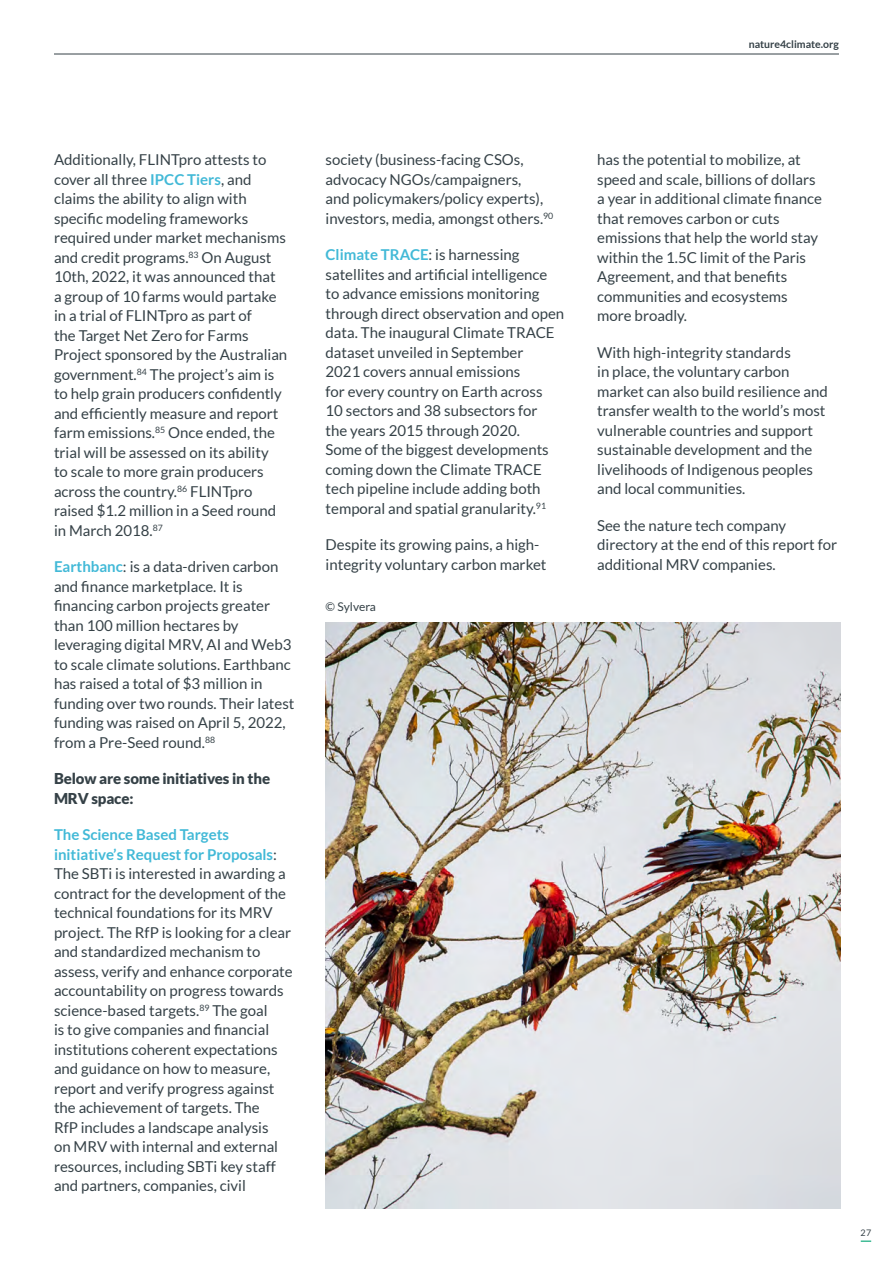
<style>
.page{position:relative;width:893px;height:1263px;background:#fff}
.page>*{position:absolute;margin:0;border:0;box-sizing:border-box;transform-origin:0 0}
.body{font:15px/19.5px "Lato";color:#354147}
.body-2{font:900 15px/19.5px "Lato";letter-spacing:-.01em;color:#354147}
.footnote{font:12px "Lato";color:#354147}
.t1{font:700 10.5px "Lato";color:#354147}
.t2{font:9px "Lato";color:#354147}
.s1{font-weight:700;color:#42b9d7}
</style>
<div class="page">
<img style="left:326px;top:622px;width:514px;height:587px">
<svg style="left:861px;top:1240px;width:10px;height:2px"></svg>
<hr style="left:54px;top:54px;width:785px;height:1px;background:#354147">
<p class="t1" style="left:749px;top:38px;width:92px">nature4climate.org</p>
<p class="body" style="left:54px;top:150px;width:235px">Additionally, FLINTpro attests to cover all three <span class="s1">IPCC Tiers</span>, and claims the ability to align with specific modeling frameworks required under market mechanisms and credit programs.<sup>83</sup> On August<br>10th, 2022, it was announced that<br>a group of 10 farms would partake in a trial of FLINTpro as part of<br>the Target Net Zero for Farms<br>Project sponsored by the Australian government.<sup>84</sup> The project’s aim is to help grain producers confidently and efficiently measure and report farm emissions.<sup>85</sup> Once ended, the trial will be assessed on its ability<br>to scale to more grain producers across the country.<sup>86</sup> FLINTpro raised $1.2 million in a Seed round in March 2018.<sup>87</sup></p>
<p class="body" style="left:54px;top:557px;width:242px"><span class="s1">Earthbanc</span>: is a data-driven carbon and finance marketplace. It is financing carbon projects greater than 100 million hectares by leveraging digital MRV, AI and Web3 to scale climate solutions. Earthbanc has raised a total of $3 million in funding over two rounds. Their latest funding was raised on April 5, 2022, from a Pre-Seed round.<sup>88</sup></p>
<p class="body-2" style="left:54px;top:769px;width:218px">Below are some initiatives in the<br>MRV space:</p>
<p class="body" style="left:54px;top:825px;width:240px"><span class="s1">The Science Based Targets initiative’s Request for Proposals</span>:<br>The SBTi is interested in awarding a contract for the development of the technical foundations for its MRV project. The RfP is looking for a clear and standardized mechanism to assess, verify and enhance corporate accountability on progress towards science-based targets.<sup>89</sup> The goal<br>is to give companies and financial institutions coherent expectations and guidance on how to measure, report and verify progress against the achievement of targets. The<br>RfP includes a landscape analysis<br>on MRV with internal and external resources, including SBTi key staff and partners, companies, civil</p>
<p class="body" style="left:326px;top:150px;width:229px">society (business-facing CSOs, advocacy NGOs/campaigners,<br>and policymakers/policy experts), investors, media, amongst others.<sup>90</sup></p>
<p class="body" style="left:326px;top:245px;width:240px"><span class="s1">Climate TRACE</span>: is harnessing satellites and artificial intelligence to advance emissions monitoring through direct observation and open data. The inaugural Climate TRACE dataset unveiled in September<br>2021 covers annual emissions<br>for every country on Earth across<br>10 sectors and 38 subsectors for<br>the years 2015 through 2020.<br>Some of the biggest developments coming down the Climate TRACE tech pipeline include adding both temporal and spatial granularity.<sup>91</sup></p>
<p class="body" style="left:326px;top:535px;width:222px">Despite its growing pains, a high&shy;integrity voluntary carbon market</p>
<p class="footnote" style="left:326px;top:600px;width:52px">© Sylvera</p>
<p class="body" style="left:597px;top:150px;width:226px">has the potential to mobilize, at speed and scale, billions of dollars a year in additional climate finance that removes carbon or cuts emissions that help the world stay within the 1.5C limit of the Paris<br>Agreement, and that benefits communities and ecosystems more broadly.</p>
<p class="body" style="left:597px;top:342px;width:232px">With high-integrity standards<br>in place, the voluntary carbon market can also build resilience and transfer wealth to the world’s most vulnerable countries and support sustainable development and the livelihoods of Indigenous peoples and local communities.</p>
<p class="body" style="left:597px;top:515px;width:241px">See the nature tech company directory at the end of this report for additional MRV companies.</p>
<p class="t2" style="left:861px;top:1228px;width:12px">27</p>
</div>
